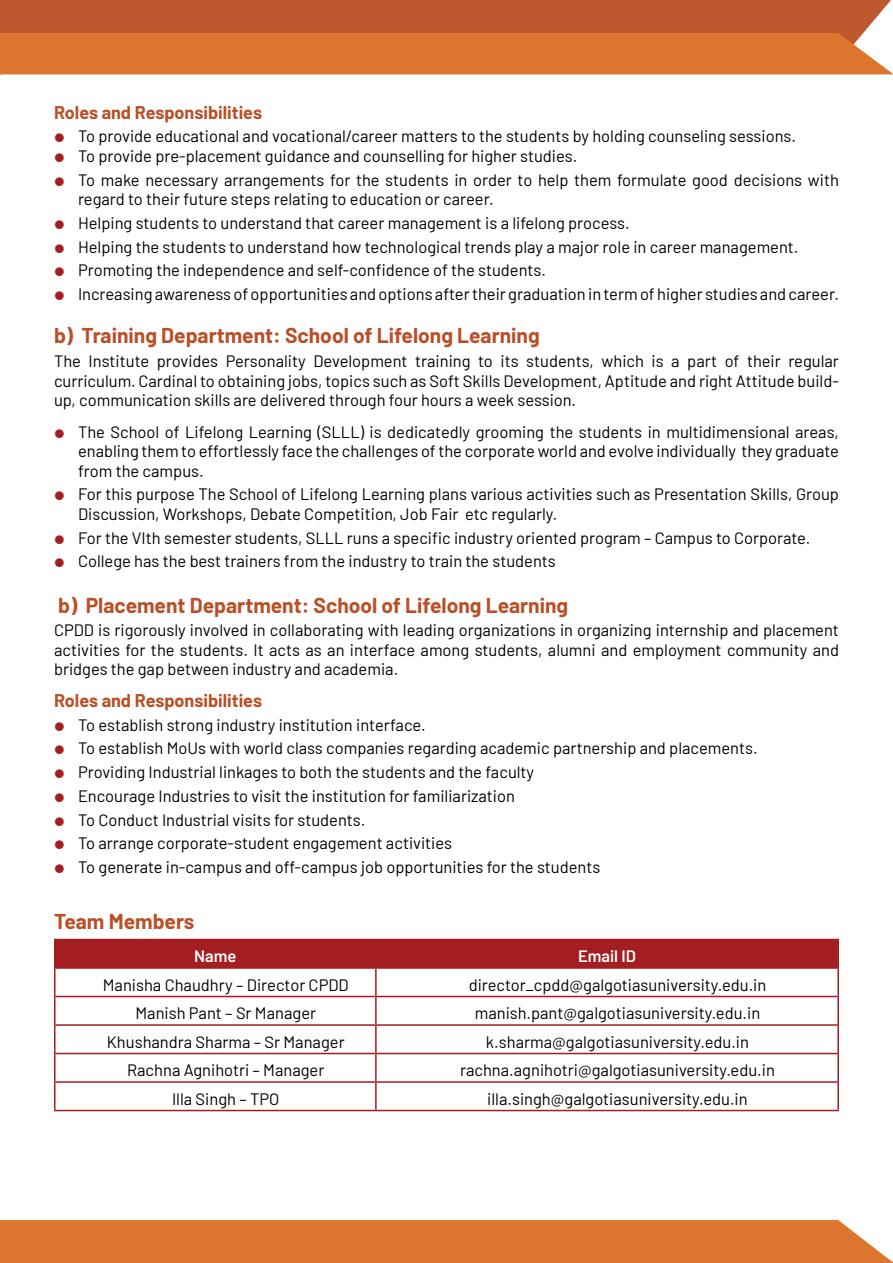
<style>
.page{position:relative;width:893px;height:1263px;background:#fff}
.page>*{position:absolute;margin:0;border:0;box-sizing:border-box;transform-origin:0 0}
.t1{font:700 21px "Barlow";color:#b94f27}
.t2{font:700 18px "Barlow";color:#b94f27}
.t3{font:16.5px/23.7px "Barlow";color:#000}
.t4{font:600 16.5px "Barlow";color:#fff}
</style>
<div class="page">
<div style="left:0;top:0;width:891px;height:31px;background:#be582f"></div>
<svg style="left:0;top:31px;width:893px;height:45px;background:#dc7c3a"></svg>
<div style="left:0;top:1220px;width:893px;height:43px;background:#dc762e"></div>
<div style="left:56px;top:940px;width:781px;height:27px;background:#a41d21"></div>
<hr style="left:54px;top:939px;width:322px;height:1px;background:#a41d21">
<hr style="left:54px;top:940px;width:2px;height:27px;background:#a41d21">
<hr style="left:376px;top:939px;width:463px;height:1px;background:#a41d21">
<hr style="left:375px;top:940px;width:2px;height:27px;background:#a41d21">
<hr style="left:837px;top:940px;width:2px;height:27px;background:#a41d21">
<hr style="left:54px;top:967px;width:322px;height:2px;background:#a41d21">
<hr style="left:54px;top:969px;width:2px;height:27px;background:#a41d21">
<hr style="left:376px;top:967px;width:463px;height:2px;background:#a41d21">
<hr style="left:375px;top:969px;width:2px;height:27px;background:#a41d21">
<hr style="left:837px;top:969px;width:2px;height:27px;background:#a41d21">
<hr style="left:54px;top:996px;width:322px;height:1px;background:#a41d21">
<hr style="left:54px;top:997px;width:2px;height:27px;background:#a41d21">
<hr style="left:376px;top:996px;width:463px;height:1px;background:#a41d21">
<hr style="left:375px;top:997px;width:2px;height:27px;background:#a41d21">
<hr style="left:837px;top:997px;width:2px;height:27px;background:#a41d21">
<hr style="left:54px;top:1024px;width:322px;height:2px;background:#a41d21">
<hr style="left:54px;top:1026px;width:2px;height:27px;background:#a41d21">
<hr style="left:376px;top:1024px;width:463px;height:2px;background:#a41d21">
<hr style="left:375px;top:1026px;width:2px;height:27px;background:#a41d21">
<hr style="left:837px;top:1026px;width:2px;height:27px;background:#a41d21">
<hr style="left:54px;top:1053px;width:322px;height:1px;background:#a41d21">
<hr style="left:54px;top:1054px;width:2px;height:27px;background:#a41d21">
<hr style="left:376px;top:1053px;width:463px;height:1px;background:#a41d21">
<hr style="left:375px;top:1054px;width:2px;height:27px;background:#a41d21">
<hr style="left:837px;top:1054px;width:2px;height:27px;background:#a41d21">
<hr style="left:54px;top:1081px;width:322px;height:2px;background:#a41d21">
<hr style="left:54px;top:1083px;width:2px;height:27px;background:#a41d21">
<hr style="left:376px;top:1081px;width:463px;height:2px;background:#a41d21">
<hr style="left:375px;top:1083px;width:2px;height:27px;background:#a41d21">
<hr style="left:837px;top:1083px;width:2px;height:27px;background:#a41d21">
<hr style="left:54px;top:1110px;width:322px;height:1px;background:#a41d21">
<hr style="left:376px;top:1110px;width:463px;height:1px;background:#a41d21">
<p class="t2" style="left:54px;top:99px;width:210px">Roles and Responsibilities</p>
<p class="t3" style="left:78px;top:125px;width:720px;line-height:19.5px">To provide educational and vocational/career matters to the students by holding counseling sessions.<br>To provide pre-placement guidance and counselling for higher studies.</p>
<p class="t3" style="left:78px;top:169px;width:762px;line-height:19.5px">To make necessary arrangements for the students in order to help them formulate good decisions with regard to their future steps relating to education or career.</p>
<p class="t3" style="left:78px;top:210px;width:762px">Helping students to understand that career management is a lifelong process.<br>Helping the students to understand how technological trends play a major role in career management.<br>Promoting the independence and self-confidence of the students.<br>Increasing awareness of opportunities and options after their graduation in term of higher studies and career.</p>
<p class="t1" style="left:54px;top:320px;width:487px">b) Training Department: School of Lifelong Learning</p>
<p class="t3" style="left:54px;top:350px;width:786px;line-height:19.5px;text-align:justify">The Institute provides Personality Development training to its students, which is a part of their regular curriculum. Cardinal to obtaining jobs, topics such as Soft Skills Development, Aptitude and right Attitude build&shy;up, communication skills are delivered through four hours a week session.</p>
<p class="t3" style="left:78px;top:421px;width:763px;line-height:19.5px;text-align:justify">The School of Lifelong Learning (SLLL) is dedicatedly grooming the students in multidimensional areas, enabling them to effortlessly face the challenges of the corporate world and evolve individually they graduate from the campus.</p>
<p class="t3" style="left:78px;top:483px;width:762px;line-height:19.5px">For this purpose The School of Lifelong Learning plans various activities such as Presentation Skills, Group<br>Discussion, Workshops, Debate Competition, Job Fair etc regularly.</p>
<p class="t3" style="left:78px;top:524px;width:734px">For the VIth semester students, SLLL runs a specific industry oriented program – Campus to Corporate.<br>College has the best trainers from the industry to train the students</p>
<p class="t1" style="left:58px;top:590px;width:512px">b) Placement Department: School of Lifelong Learning</p>
<p class="t3" style="left:54px;top:619px;width:786px;line-height:19.5px;text-align:justify">CPDD is rigorously involved in collaborating with leading organizations in organizing internship and placement activities for the students. It acts as an interface among students, alumni and employment community and bridges the gap between industry and academia.</p>
<p class="t2" style="left:54px;top:687px;width:210px">Roles and Responsibilities</p>
<p class="t3" style="left:78px;top:712px;width:681px">To establish strong industry institution interface.<br>To establish MoUs with world class companies regarding academic partnership and placements.<br>Providing Industrial linkages to both the students and the faculty<br>Encourage Industries to visit the institution for familiarization<br>To Conduct Industrial visits for students.<br>To arrange corporate-student engagement activities<br>To generate in-campus and off-campus job opportunities for the students</p>
<p class="t1" style="left:54px;top:905px;width:142px">Team Members</p>
<p class="t4" style="left:194px;top:944px;width:44px">Name</p>
<p class="t4" style="left:578px;top:944px;width:60px">Email ID</p>
<p class="t3" style="left:103px;top:971px;width:248px">Manisha Chaudhry – Director CPDD</p>
<p class="t3" style="left:469px;top:971px;width:299px">director_cpdd@galgotiasuniversity.edu.in</p>
<p class="t3" style="left:135px;top:1000px;width:182px">Manish Pant – Sr Manager</p>
<p class="t3" style="left:475px;top:1000px;width:287px">manish.pant@galgotiasuniversity.edu.in</p>
<p class="t3" style="left:107px;top:1028px;width:239px">Khushandra Sharma – Sr Manager</p>
<p class="t3" style="left:486px;top:1028px;width:265px">k.sharma@galgotiasuniversity.edu.in</p>
<p class="t3" style="left:127px;top:1057px;width:199px">Rachna Agnihotri – Manager</p>
<p class="t3" style="left:460px;top:1057px;width:316px">rachna.agnihotri@galgotiasuniversity.edu.in</p>
<p class="t3" style="left:172px;top:1085px;width:109px">Illa Singh – TPO</p>
<p class="t3" style="left:487px;top:1085px;width:262px">illa.singh@galgotiasuniversity.edu.in</p>
</div>
